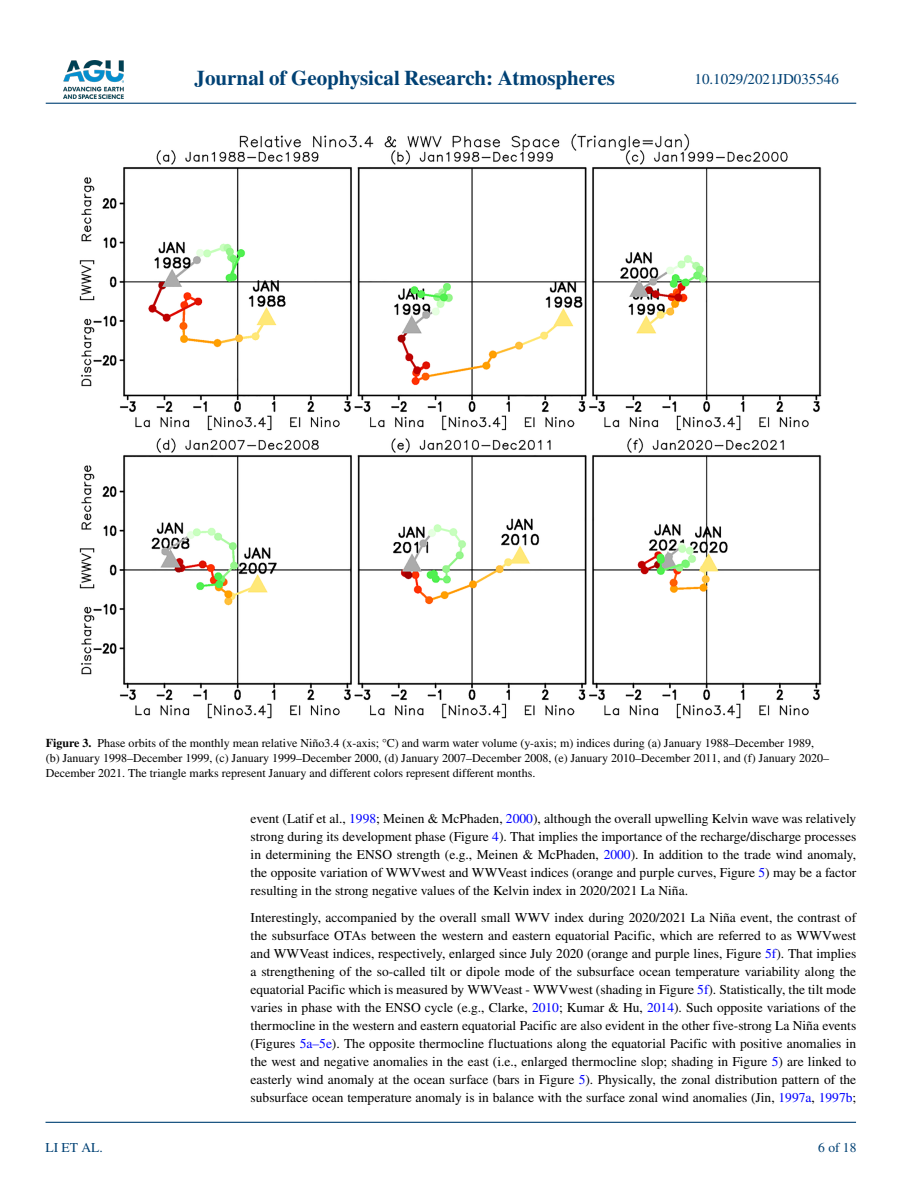
<style>
.page{position:relative;width:902px;height:1183px;background:#fff}
.page>*{position:absolute;margin:0;border:0;box-sizing:border-box;transform-origin:0 0}
.t1{font:700 21px "STIX";color:#004174}
.t2{font:15px "STIX";color:#004174}
.t3{font:13.5px/18px "STIX";color:#000;text-align:justify}
.t4{font:13.5px "STIX";color:#004174}
.t5{font:12px/15px "STIX";color:#000}
.s1{font-weight:700}
.s2{color:#00f}
</style>
<div class="page">
<img style="left:63px;top:60px;width:60px;height:39px">
<hr style="left:46px;top:103px;width:810px;height:1px;background:#004174">
<hr style="left:45px;top:1121px;width:810px;height:1px;background:#004174">
<img style="left:79px;top:134px;width:742px;height:583px">
<h1 class="t1" style="left:194px;top:66px;width:422px">Journal of Geophysical Research: Atmospheres</h1>
<p class="t2" style="left:694px;top:69px;width:146px">10.1029/2021JD035546</p>
<p class="t5" style="left:46px;top:735px;width:785px"><span class="s1">Figure 3.</span> Phase orbits of the monthly mean relative Niño3.4 (x-axis; °C) and warm water volume (y-axis; m) indices during (a) January 1988–December 1989, (b) January 1998–December 1999, (c) January 1999–December 2000, (d) January 2007–December 2008, (e) January 2010–December 2011, and (f) January 2020–<br>December 2021. The triangle marks represent January and different colors represent different months.</p>
<p class="t4" style="left:45px;top:1138px;width:59px">LI ET AL.</p>
<p class="t3" style="left:250px;top:809px;width:607px">event (Latif et al., <span class="s2">1998</span>; Meinen &amp; McPhaden, <span class="s2">2000</span>), although the overall upwelling Kelvin wave was relatively strong during its development phase (Figure <span class="s2">4</span>). That implies the importance of the recharge/discharge processes in determining the ENSO strength (e.g., Meinen &amp; McPhaden, <span class="s2">2000</span>). In addition to the trade wind anomaly, the opposite variation of WWVwest and WWVeast indices (orange and purple curves, Figure <span class="s2">5</span>) may be a factor resulting in the strong negative values of the Kelvin index in 2020/2021 La Niña.</p>
<p class="t3" style="left:250px;top:908px;width:607px">Interestingly, accompanied by the overall small WWV index during 2020/2021 La Niña event, the contrast of the subsurface OTAs between the western and eastern equatorial Pacific, which are referred to as WWVwest and WWVeast indices, respectively, enlarged since July 2020 (orange and purple lines, Figure <span class="s2">5f</span>). That implies a strengthening of the so-called tilt or dipole mode of the subsurface ocean temperature variability along the equatorial Pacific which is measured by WWVeast - WWVwest (shading in Figure <span class="s2">5f</span>). Statistically, the tilt mode varies in phase with the ENSO cycle (e.g., Clarke, <span class="s2">2010</span>; Kumar &amp; Hu, <span class="s2">2014</span>). Such opposite variations of the thermocline in the western and eastern equatorial Pacific are also evident in the other five-strong La Niña events (Figures <span class="s2">5a–5e</span>). The opposite thermocline fluctuations along the equatorial Pacific with positive anomalies in the west and negative anomalies in the east (i.e., enlarged thermocline slop; shading in Figure <span class="s2">5</span>) are linked to easterly wind anomaly at the ocean surface (bars in Figure <span class="s2">5</span>). Physically, the zonal distribution pattern of the subsurface ocean temperature anomaly is in balance with the surface zonal wind anomalies (Jin, <span class="s2">1997a</span>, <span class="s2">1997b</span>;</p>
<p class="t4" style="left:818px;top:1138px;width:40px">6 of 18</p>
</div>
